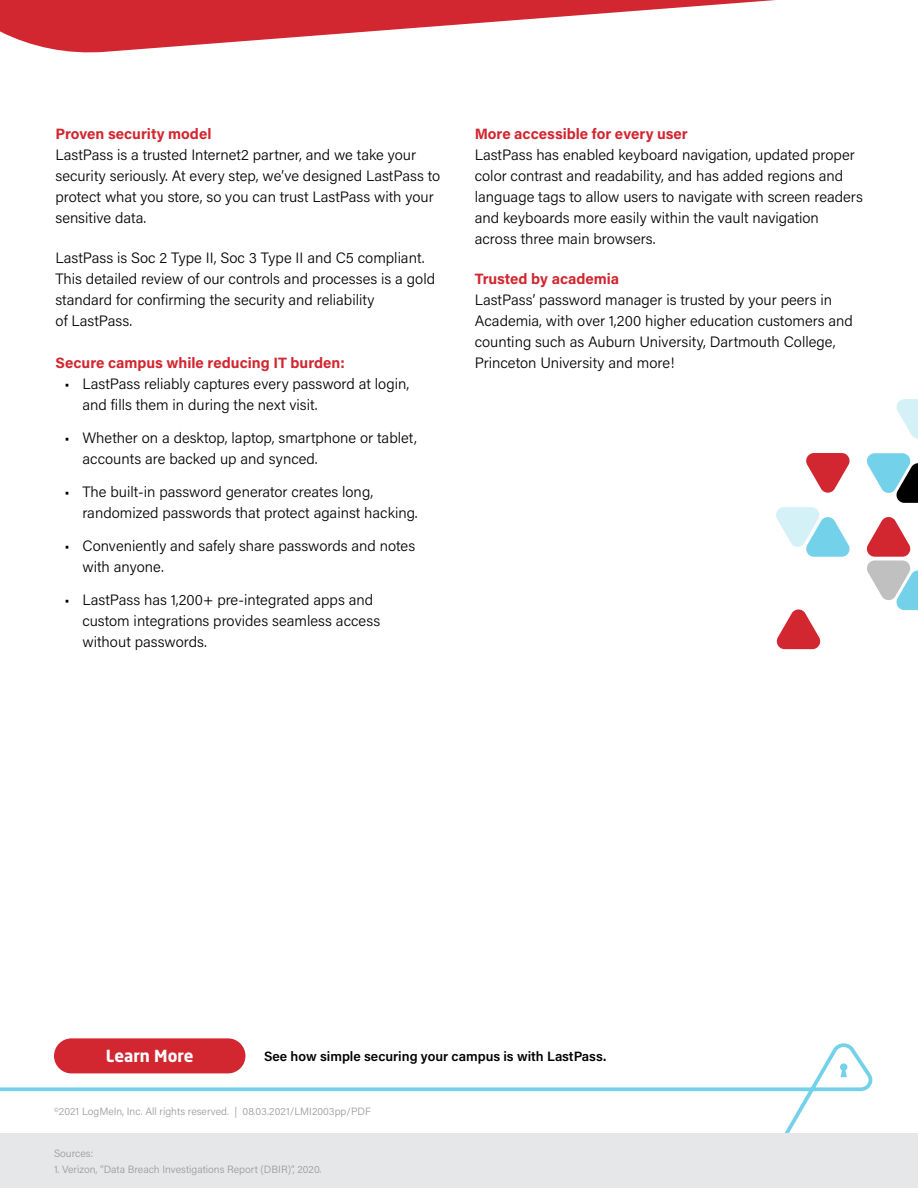
<style>
.page{position:relative;width:918px;height:1188px;background:#fff}
.page>*{position:absolute;margin:0;border:0;box-sizing:border-box;transform-origin:0 0}
.t1{font:700 16.5px "Neo Sans W1 G";color:#fff}
.t2{font:300 15px/21px "Acumin Pro";color:#000}
.t3{font:700 15px "Acumin Pro";color:#d22630}
.t4{font:600 13.5px "Acumin Pro";color:#000}
.t5{font:300 10.5px "Acumin Pro";color:#97999b}
</style>
<div class="page">
<svg style="left:0;top:1041px;width:918px;height:93px"></svg>
<svg style="left:840px;top:1063px;width:7px;height:14px"></svg>
<div style="left:0;top:1134px;width:918px;height:54px;background:#e6e7e8"></div>
<svg style="left:866px;top:517px;width:52px;height:93px"></svg>
<svg style="left:896px;top:399px;width:22px;height:40px"></svg>
<svg style="left:866px;top:453px;width:52px;height:50px"></svg>
<svg style="left:806px;top:453px;width:44px;height:40px"></svg>
<svg style="left:776px;top:507px;width:74px;height:50px"></svg>
<svg style="left:776px;top:609px;width:45px;height:40px"></svg>
<svg style="left:0;top:0;width:776px;height:53px;fill:#d22630"></svg>
<div style="left:54px;top:1038px;width:191px;height:35px;background:#d22630;border-radius:18px"></div>
<p class="t3" style="left:56px;top:123px;width:157px">Proven security model</p>
<p class="t2" style="left:56px;top:144px;width:386px">LastPass is a trusted Internet2 partner, and we take your security seriously. At every step, we’ve designed LastPass to protect what you store, so you can trust LastPass with your sensitive data.</p>
<p class="t2" style="left:56px;top:247px;width:381px">LastPass is Soc 2 Type II, Soc 3 Type II and C5 compliant.<br>This detailed review of our controls and processes is a gold standard for confirming the security and reliability<br>of LastPass.</p>
<p class="t3" style="left:56px;top:353px;width:291px">Secure campus while reducing IT burden:</p>
<p class="t2" style="left:82px;top:373px;width:328px;text-indent:-18px">• LastPass reliably captures every password at login, and fills them in during the next visit.</p>
<p class="t2" style="left:82px;top:427px;width:336px;text-indent:-18px">• Whether on a desktop, laptop, smartphone or tablet, accounts are backed up and synced.</p>
<p class="t2" style="left:82px;top:481px;width:337px;text-indent:-18px">• The built-in password generator creates long, randomized passwords that protect against hacking.</p>
<p class="t2" style="left:82px;top:535px;width:334px;text-indent:-18px">• Conveniently and safely share passwords and notes with anyone.</p>
<p class="t2" style="left:82px;top:589px;width:299px;text-indent:-18px">• LastPass has 1,200+ pre-integrated apps and custom integrations provides seamless access without passwords.</p>
<p class="t3" style="left:475px;top:123px;width:215px">More accessible for every user</p>
<p class="t2" style="left:475px;top:144px;width:390px">LastPass has enabled keyboard navigation, updated proper color contrast and readability, and has added regions and language tags to allow users to navigate with screen readers and keyboards more easily within the vault navigation across three main browsers.</p>
<p class="t3" style="left:475px;top:269px;width:146px">Trusted by academia</p>
<p class="t2" style="left:475px;top:289px;width:380px">LastPass’ password manager is trusted by your peers in Academia, with over 1,200 higher education customers and counting such as Auburn University, Dartmouth College, Princeton University and more!</p>
<p class="t1" style="left:106px;top:1045px;width:89px">Learn More</p>
<p class="t4" style="left:264px;top:1047px;width:344px">See how simple securing your campus is with LastPass.</p>
<p class="t5" style="left:54px;top:1105px;width:318px"><sup>©</sup>2021 LogMeIn, Inc. All rights reserved. | 08.03.2021/LMI2003pp/PDF</p>
<p class="t5" style="left:54px;top:1146px;width:41px">Sources:</p>
<p class="t5" style="left:54px;top:1162px;width:269px">1. Verizon, ”Data Breach Investigations Report (DBIR)”, 2020.</p>
</div>
